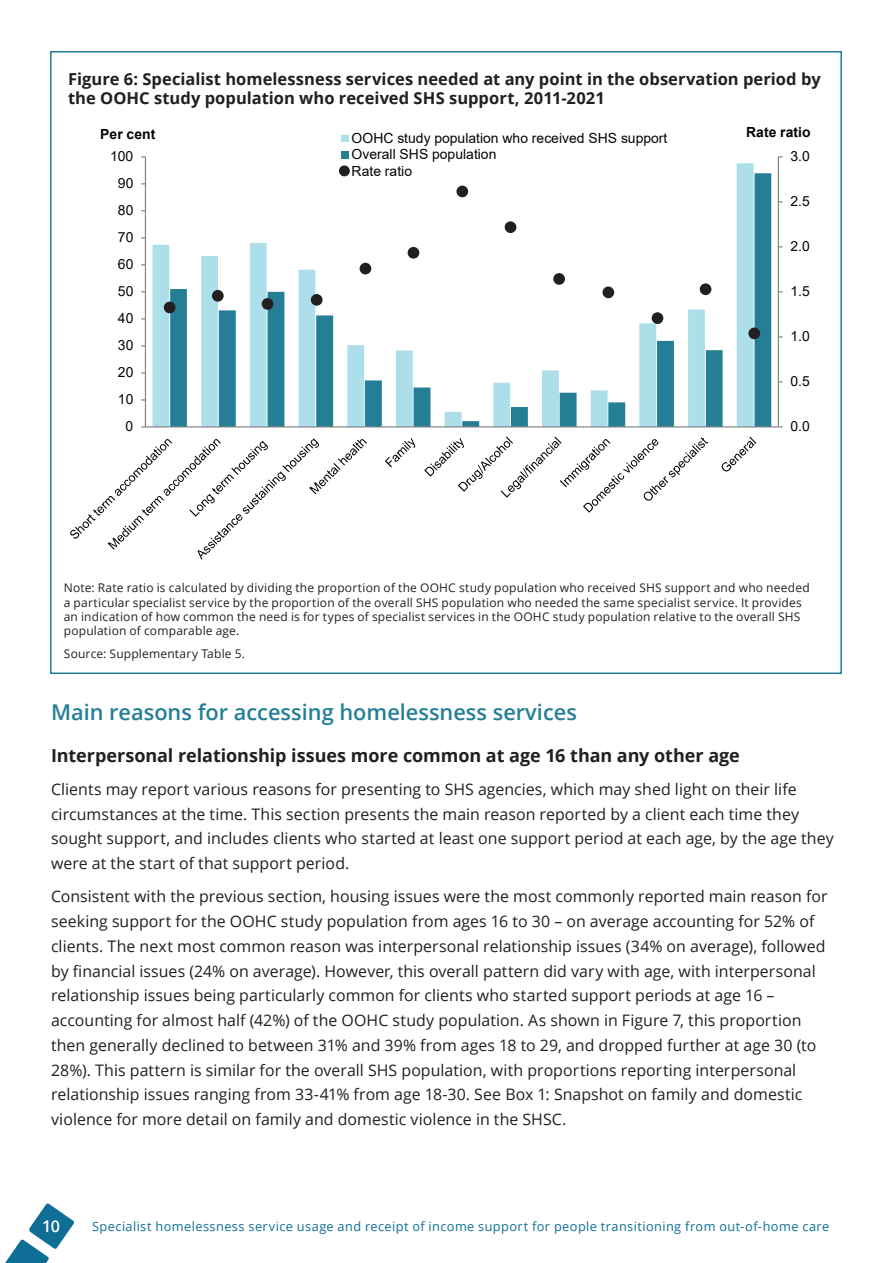
<style>
.page{position:relative;width:893px;height:1263px;background:#fff}
.page>*{position:absolute;margin:0;border:0;box-sizing:border-box;transform-origin:0 0}
.Head_3_-_14_5{font:600 21.75px "Open Sans";color:#237f97}
.Head_4_-_12{font:700 18px "Open Sans";letter-spacing:-.005em;color:#231f20}
.Figure_Name_GP{font:700 16.5px/19.5px "Open Sans";letter-spacing:.005em;color:#231f20}
.t1{font:600 16.2px "Open Sans";color:#fff}
.Body{font:15.9px/24.8px "Open Sans";letter-spacing:.005em;color:#231f20}
.t2{font:13.95px/16.2px "Arial";letter-spacing:.005em;color:#040503}
.t3{font:700 13.95px "Arial";color:#040503}
.t4{font:12.75px "Open Sans";letter-spacing:.035em;color:#0e6e95}
.Figure_note{font:12px/14.4px "Open Sans";letter-spacing:.015em;color:#231f20}
</style>
<div class="page">
<svg style="left:5px;top:1203px;width:69px;height:60px"></svg>
<svg style="left:153px;top:163px;width:601px;height:263px"></svg>
<svg style="left:170px;top:173px;width:601px;height:253px"></svg>
<hr style="left:778px;top:157px;width:1px;height:270px;background:#7f807f">
<hr style="left:145px;top:157px;width:1px;height:270px;background:#7f807f">
<hr style="left:145px;top:426px;width:633px;height:1px;background:#7f807f">
<svg style="left:70px;top:438px;width:297px;height:122px"></svg>
<svg style="left:385px;top:438px;width:30px;height:29px"></svg>
<svg style="left:424px;top:437px;width:284px;height:76px"></svg>
<svg style="left:722px;top:437px;width:34px;height:34px"></svg>
<div style="left:342px;top:135px;width:7px;height:7px;background:#addfeb"></div>
<div style="left:342px;top:151px;width:7px;height:7px;background:#237e96"></div>
<div style="left:339px;top:165px;width:11px;height:11px;background:#231f20;border-radius:50%"></div>
<div style="left:164px;top:302px;width:12px;height:11px;background:#231f20;border-radius:50%"></div>
<div style="left:212px;top:290px;width:12px;height:12px;background:#231f20;border-radius:50%"></div>
<div style="left:262px;top:298px;width:11px;height:12px;background:#231f20;border-radius:50%"></div>
<div style="left:311px;top:294px;width:12px;height:12px;background:#231f20;border-radius:50%"></div>
<div style="left:360px;top:263px;width:11px;height:11px;background:#231f20;border-radius:50%"></div>
<div style="left:408px;top:247px;width:11px;height:12px;background:#231f20;border-radius:50%"></div>
<div style="left:456px;top:186px;width:12px;height:11px;background:#231f20;border-radius:50%"></div>
<div style="left:505px;top:221px;width:11px;height:12px;background:#231f20;border-radius:50%"></div>
<div style="left:553px;top:273px;width:12px;height:12px;background:#231f20;border-radius:50%"></div>
<div style="left:602px;top:286px;width:12px;height:12px;background:#231f20;border-radius:50%"></div>
<div style="left:652px;top:312px;width:11px;height:12px;background:#231f20;border-radius:50%"></div>
<div style="left:700px;top:283px;width:11px;height:12px;background:#231f20;border-radius:50%"></div>
<div style="left:748px;top:327px;width:12px;height:12px;background:#231f20;border-radius:50%"></div>
<p class="Figure_Name_GP" style="left:68px;top:69px;width:754px">Figure 6: Specialist homelessness services needed at any point in the observation period by the OOHC study population who received SHS support, 2011-2021</p>
<p class="t3" style="left:100px;top:125px;width:57px">Per cent</p>
<p class="t3" style="left:746px;top:123px;width:66px">Rate ratio</p>
<p class="t2" style="left:352px;top:130px;width:317px">OOHC study population who received SHS support<br>Overall SHS population<br>Rate ratio</p>
<p class="t2" style="left:790px;top:148px;width:21px">3.0</p>
<p class="t2" style="left:110px;top:148px;width:25px">100</p>
<p class="t2" style="left:118px;top:175px;width:17px">90</p>
<p class="t2" style="left:118px;top:202px;width:17px">80</p>
<p class="t2" style="left:118px;top:229px;width:17px">70</p>
<p class="t2" style="left:118px;top:256px;width:17px">60</p>
<p class="t2" style="left:118px;top:283px;width:17px">50</p>
<p class="t2" style="left:118px;top:310px;width:17px">40</p>
<p class="t2" style="left:118px;top:337px;width:17px">30</p>
<p class="t2" style="left:118px;top:364px;width:17px">20</p>
<p class="t2" style="left:118px;top:391px;width:17px">10</p>
<p class="t2" style="left:126px;top:418px;width:9px">0</p>
<p class="t2" style="left:790px;top:193px;width:21px">2.5</p>
<p class="t2" style="left:790px;top:238px;width:21px">2.0</p>
<p class="t2" style="left:790px;top:283px;width:21px">1.5</p>
<p class="t2" style="left:790px;top:328px;width:21px">1.0</p>
<p class="t2" style="left:790px;top:373px;width:21px">0.5</p>
<p class="t2" style="left:790px;top:418px;width:21px">0.0</p>
<p class="Figure_note" style="left:64px;top:580px;width:747px">Note: Rate ratio is calculated by dividing the proportion of the OOHC study population who received SHS support and who needed a particular specialist service by the proportion of the overall SHS population who needed the same specialist service. It provides an indication of how common the need is for types of specialist services in the OOHC study population relative to the overall SHS population of comparable age.</p>
<p class="Figure_note" style="left:64px;top:646px;width:183px">Source: Supplementary Table 5.</p>
<p class="Head_3_-_14_5" style="left:51px;top:698px;width:527px">Main reasons for accessing homelessness services</p>
<p class="Head_4_-_12" style="left:51px;top:742px;width:690px">Interpersonal relationship issues more common at age 16 than any other age</p>
<p class="Body" style="left:51px;top:776px;width:784px">Clients may report various reasons for presenting to SHS agencies, which may shed light on their life circumstances at the time. This section presents the main reason reported by a client each time they sought support, and includes clients who started at least one support period at each age, by the age they were at the start of that support period.</p>
<p class="Body" style="left:51px;top:884px;width:778px">Consistent with the previous section, housing issues were the most commonly reported main reason for seeking support for the OOHC study population from ages 16 to 30 – on average accounting for 52% of clients. The next most common reason was interpersonal relationship issues (34% on average), followed by financial issues (24% on average). However, this overall pattern did vary with age, with interpersonal relationship issues being particularly common for clients who started support periods at age 16 – accounting for almost half (42%) of the OOHC study population. As shown in Figure 7, this proportion then generally declined to between 31% and 39% from ages 18 to 29, and dropped further at age 30 (to 28%). This pattern is similar for the overall SHS population, with proportions reporting interpersonal relationship issues ranging from 33-41% from age 18-30. See Box 1: Snapshot on family and domestic violence for more detail on family and domestic violence in the SHSC.</p>
<p class="t1" style="left:42px;top:1215px;width:20px">10</p>
<p class="t4" style="left:92px;top:1218px;width:738px">Specialist homelessness service usage and receipt of income support for people transitioning from out-of-home care</p>
</div>
